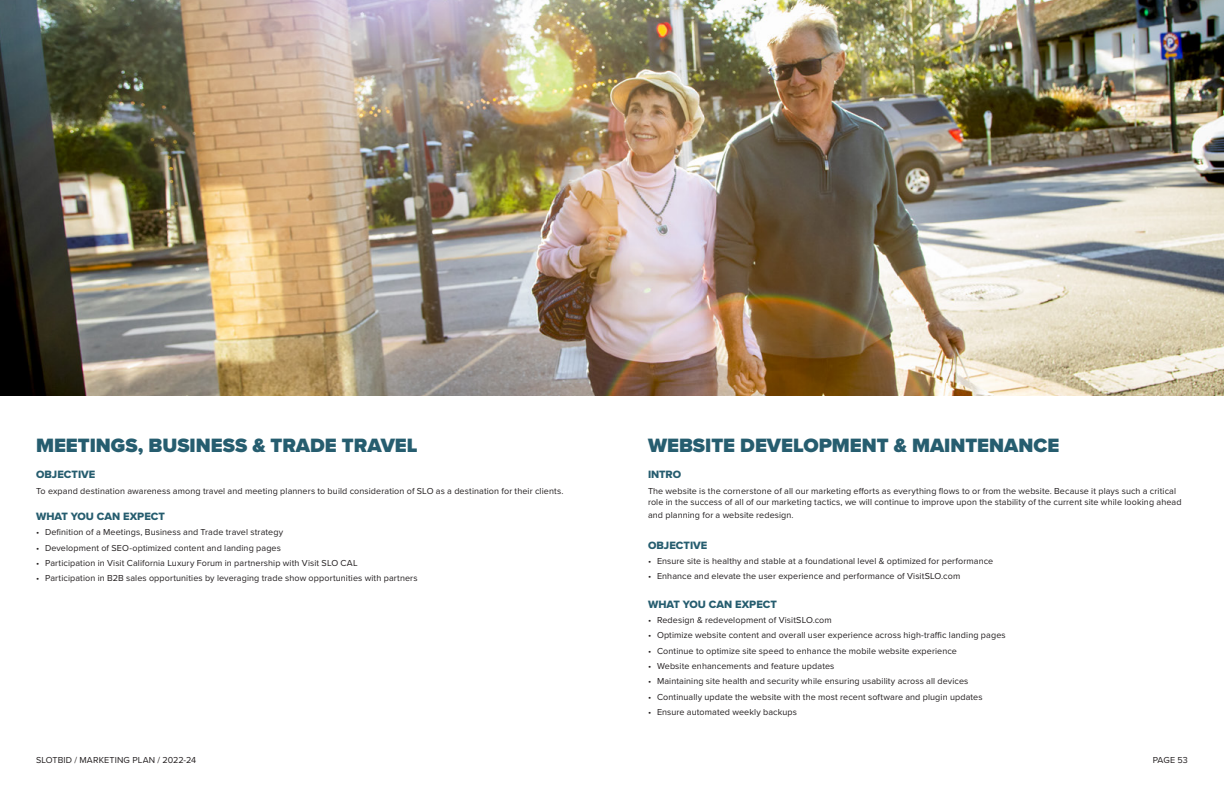
<style>
.page{position:relative;width:1224px;height:792px;background:#fff}
.page>*{position:absolute;margin:0;border:0;box-sizing:border-box;transform-origin:0 0}
.t1{font:900 20px "Proxima Nova";color:#265d6f}
.Body{font:11px "Proxima Nova Extrabld";letter-spacing:.005em;color:#265d6f}
.Body-2{font:9px/10.8px "Proxima Nova";letter-spacing:.01em;color:#231f20}
</style>
<div class="page">
<img style="left:0;top:0;width:1224px;height:396px">
<p class="t1" style="left:36px;top:430px;width:383px">MEETINGS, BUSINESS &amp; TRADE TRAVEL</p>
<p class="Body" style="left:36px;top:467px;width:61px">OBJECTIVE</p>
<p class="Body-2" style="left:36px;top:485px;width:529px">To expand destination awareness among travel and meeting planners to build consideration of SLO as a destination for their clients.</p>
<p class="Body" style="left:36px;top:508px;width:131px">WHAT YOU CAN EXPECT</p>
<p class="Body-2" style="left:36px;top:527px;width:249px">• Definition of a Meetings, Business and Trade travel strategy</p>
<p class="Body-2" style="left:36px;top:542px;width:246px">• Development of SEO-optimized content and landing pages</p>
<p class="Body-2" style="left:36px;top:557px;width:323px">• Participation in Visit California Luxury Forum in partnership with Visit SLO CAL</p>
<p class="Body-2" style="left:36px;top:573px;width:383px">• Participation in B2B sales opportunities by leveraging trade show opportunities with partners</p>
<p class="t1" style="left:648px;top:430px;width:413px">WEBSITE DEVELOPMENT &amp; MAINTENANCE</p>
<p class="Body" style="left:648px;top:467px;width:35px">INTRO</p>
<p class="Body-2" style="left:648px;top:485px;width:535px">The website is the cornerstone of all our marketing efforts as everything flows to or from the website. Because it plays such a critical role in the success of all of our marketing tactics, we will continue to improve upon the stability of the current site while looking ahead</p>
<p class="Body-2" style="left:648px;top:509px;width:147px">and planning for a website redesign.</p>
<p class="Body" style="left:648px;top:537px;width:61px">OBJECTIVE</p>
<p class="Body-2" style="left:648px;top:555px;width:347px">• Ensure site is healthy and stable at a foundational level &amp; optimized for performance</p>
<p class="Body-2" style="left:648px;top:570px;width:314px">• Enhance and elevate the user experience and performance of VisitSLO.com</p>
<p class="Body" style="left:648px;top:596px;width:131px">WHAT YOU CAN EXPECT</p>
<p class="Body-2" style="left:648px;top:614px;width:185px">• Redesign &amp; redevelopment of VisitSLO.com</p>
<p class="Body-2" style="left:648px;top:630px;width:359px">• Optimize website content and overall user experience across high-traffic landing pages</p>
<p class="Body-2" style="left:648px;top:645px;width:311px">• Continue to optimize site speed to enhance the mobile website experience</p>
<p class="Body-2" style="left:648px;top:660px;width:188px">• Website enhancements and feature updates</p>
<p class="Body-2" style="left:648px;top:675px;width:322px">• Maintaining site health and security while ensuring usability across all devices</p>
<p class="Body-2" style="left:648px;top:691px;width:336px">• Continually update the website with the most recent software and plugin updates</p>
<p class="Body-2" style="left:648px;top:706px;width:151px">• Ensure automated weekly backups</p>
<p class="Body-2" style="left:36px;top:754px;width:162px">SLOTBID / MARKETING PLAN / 2022-24</p>
<p class="Body-2" style="left:1153px;top:754px;width:37px">PAGE 53</p>
</div>
